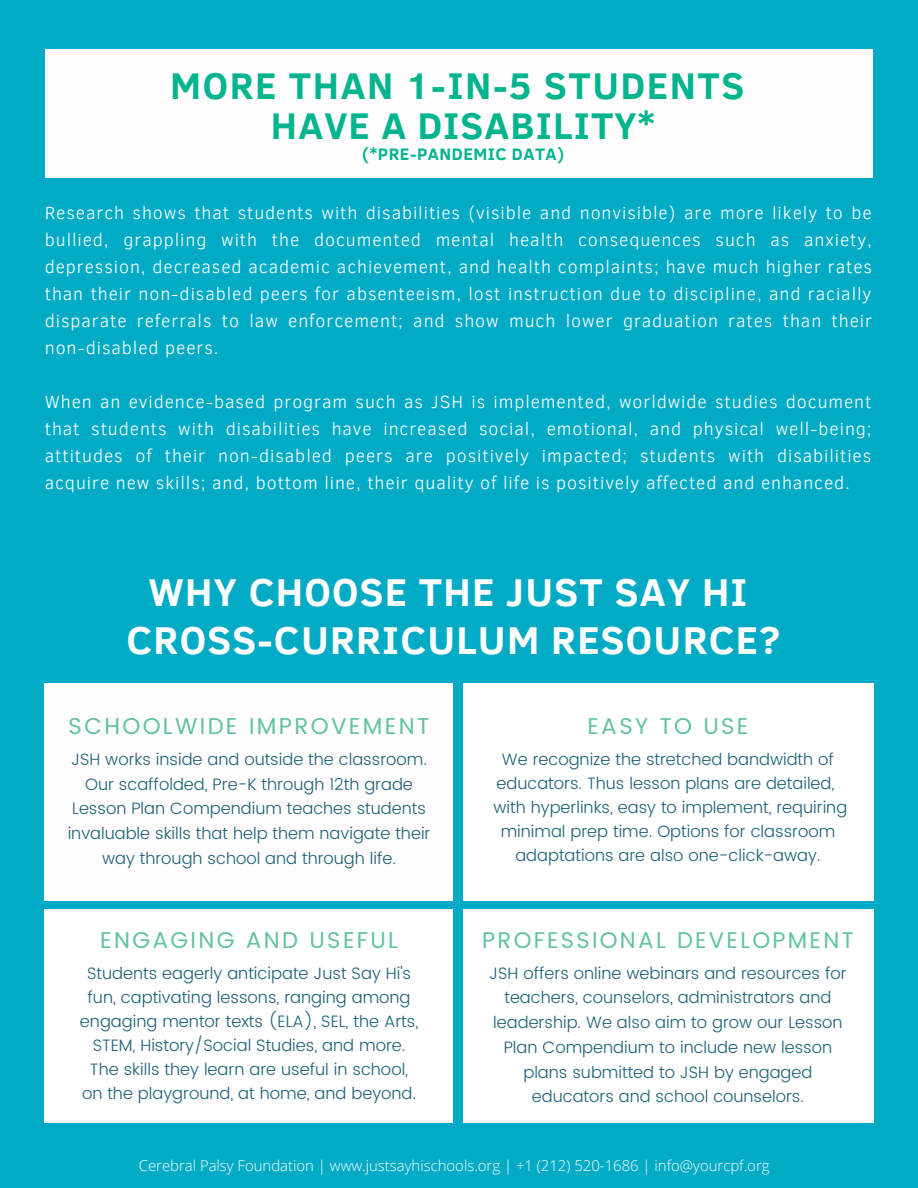
<style>
.page{position:relative;width:918px;height:1188px;background:#02abc5}
.page>*{position:absolute;margin:0;border:0;box-sizing:border-box;transform-origin:0 0}
.t1{font:700 39.75px/47.2px "Clear Sans";letter-spacing:.03em;color:#fff;text-align:center}
.t2{font:700 38.1px/39.3px "Clear Sans";letter-spacing:.04em;color:#00b48d;text-align:center}
.t3{font:22.95px "Poppins";letter-spacing:.1em;color:#61c2a2}
.t4{font:22.8px "Poppins";letter-spacing:.1em;color:#61c2a2}
.t5{font:22.65px "Poppins";letter-spacing:.1em;color:#61c2a2}
.t6{font:300 18px/27px "Clear Sans";letter-spacing:.05em;color:#fff;text-align:justify}
.t7{font:700 17.1px "Clear Sans";letter-spacing:.03em;color:#00b48d}
.t8{font:300 16.5px/24.2px "Poppins";color:#1d617a;text-align:center}
.t9{font:300 14.85px "Open Sans";color:#fff}
</style>
<div class="page">
<div style="left:463px;top:683px;width:410px;height:217px;background:#fff"></div>
<div style="left:463px;top:909px;width:410px;height:214px;background:#fff"></div>
<div style="left:45px;top:909px;width:408px;height:214px;background:#fff"></div>
<div style="left:45px;top:683px;width:408px;height:217px;background:#fffdfd"></div>
<div style="left:45px;top:49px;width:828px;height:129px;background:#fffdfd"></div>
<h2 class="t2" style="left:170px;top:64px;width:576px">MORE THAN 1-IN-5 STUDENTS<br>HAVE A DISABILITY*</h2>
<p class="t7" style="left:362px;top:141px;width:204px">(*PRE-PANDEMIC DATA)</p>
<p class="t6" style="left:45px;top:198px;width:829px">Research shows that students with disabilities (visible and nonvisible) are more likely to be bullied, grappling with the documented mental health consequences such as anxiety, depression, decreased academic achievement, and health complaints; have much higher rates than their non-disabled peers for absenteeism, lost instruction due to discipline, and racially disparate referrals to law enforcement; and show much lower graduation rates than their non-disabled peers.</p>
<p class="t6" style="left:45px;top:387px;width:828px">When an evidence-based program such as JSH is implemented, worldwide studies document that students with disabilities have increased social, emotional, and physical well-being; attitudes of their non-disabled peers are positively impacted; students with disabilities acquire new skills; and, bottom line, their quality of life is positively affected and enhanced.</p>
<h1 class="t1" style="left:127px;top:567px;width:655px">WHY CHOOSE THE JUST SAY HI<br>CROSS-CURRICULUM RESOURCE?</h1>
<h3 class="t3" style="left:69px;top:713px;width:362px">SCHOOLWIDE IMPROVEMENT</h3>
<p class="t8" style="left:68px;top:747px;width:364px;line-height:24.8px">JSH works inside and outside the classroom.<br>Our scaffolded, Pre-K through 12th grade Lesson Plan Compendium teaches students invaluable skills that help them navigate their way through school and through life.</p>
<h3 class="t3" style="left:100px;top:927px;width:299px">ENGAGING AND USEFUL</h3>
<p class="t8" style="left:80px;top:961px;width:340px">Students eagerly anticipate Just Say Hi's fun, captivating lessons, ranging among engaging mentor texts (ELA), SEL, the Arts, STEM, History/Social Studies, and more.<br>The skills they learn are useful in school, on the playground, at home, and beyond.</p>
<h3 class="t4" style="left:587px;top:713px;width:162px">EASY TO USE</h3>
<p class="t8" style="left:494px;top:747px;width:355px">We recognize the stretched bandwidth of educators. Thus lesson plans are detailed, with hyperlinks, easy to implement, requiring minimal prep time. Options for classroom adaptations are also one-click-away.</p>
<h3 class="t5" style="left:482px;top:927px;width:373px">PROFESSIONAL DEVELOPMENT</h3>
<p class="t8" style="left:489px;top:960px;width:359px;line-height:24.8px">JSH offers online webinars and resources for teachers, counselors, administrators and leadership. We also aim to grow our Lesson Plan Compendium to include new lesson plans submitted to JSH by engaged educators and school counselors.</p>
<p class="t9" style="left:139px;top:1155px;width:632px">Cerebral Palsy Foundation | www.justsayhischools.org | +1 (212) 520-1686 | info@yourcpf.org</p>
</div>
